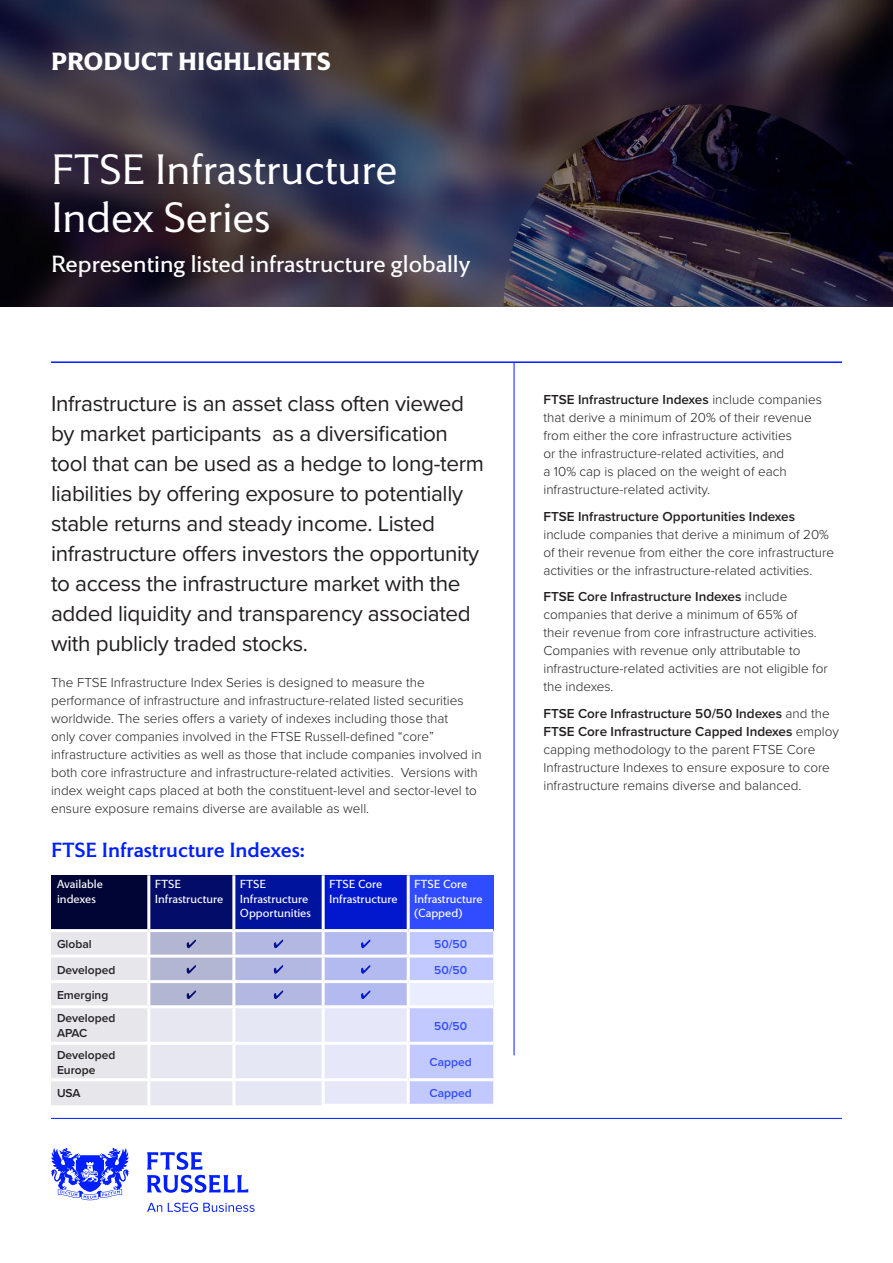
<style>
.page{position:relative;width:893px;height:1263px;background:#fff}
.page>*{position:absolute;margin:0;border:0;box-sizing:border-box;transform-origin:0 0}
.Cover_Title_29_33pt{font:300 43.5px/48px "LSEG Motto";color:#fff}
.FTSE_Wordmark_Document_type_17_17{font:700 25.5px "LSEG Motto";color:#fff}
.Cover_subtitle_16_18pt{font:24px "LSEG Motto";color:#fff}
.Intro_copy_15_20pt{font:22.5px/30px "Proxima Nova";letter-spacing:-.015em;color:#231f20}
.Body_Heading_14_18pt_blue{font:500 21px "LSEG Motto";color:#001eff}
.Body_text_9_12pt_black{font:300 13.5px/18px "Proxima Nova";color:#231f20}
.Diagram_Motto_10_12pt{font:12px/14.4px "LSEG Motto";color:#fff}
.t1{font:600 12px/15px "Proxima Nova";color:#231f20}
.t2{font:600 12px "Proxima Nova";color:#314cff}
.s1{font-weight:600}
</style>
<div class="page">
<img style="left:0;top:0;width:893px;height:306px">
<img style="left:504px;top:104px;width:389px;height:202px">
<hr style="left:51px;top:361px;width:791px;height:2px;background:#001eff">
<div style="left:51px;top:875px;width:98px;height:55px;background:#000535"></div>
<div style="left:149px;top:875px;width:85px;height:55px;background:#030c69"></div>
<div style="left:234px;top:875px;width:89px;height:55px;background:#00139d"></div>
<div style="left:323px;top:875px;width:85px;height:55px;background:#0218ce"></div>
<div style="left:408px;top:875px;width:85px;height:55px;background:#314cff"></div>
<hr style="left:147px;top:875px;width:3px;height:54px;background:#fff">
<hr style="left:232px;top:875px;width:3px;height:54px;background:#fff">
<hr style="left:322px;top:875px;width:3px;height:54px;background:#fff">
<hr style="left:407px;top:875px;width:3px;height:54px;background:#fff">
<hr style="left:51px;top:929px;width:98px;height:3px;background:#fff">
<hr style="left:149px;top:929px;width:85px;height:3px;background:#fff">
<hr style="left:234px;top:929px;width:89px;height:3px;background:#fff">
<hr style="left:323px;top:929px;width:85px;height:3px;background:#fff">
<hr style="left:408px;top:929px;width:85px;height:3px;background:#fff">
<svg style="left:51px;top:930px;width:442px;height:175px;background:#d8daf1"></svg>
<hr style="left:514px;top:362px;width:1px;height:693px;background:#001eff">
<svg style="left:51px;top:1148px;width:204px;height:64px"></svg>
<hr style="left:51px;top:1118px;width:791px;height:1px;background:#001eff">
<p class="FTSE_Wordmark_Document_type_17_17" style="left:51px;top:46px;width:281px">PRODUCT HIGHLIGHTS</p>
<p class="Cover_Title_29_33pt" style="left:51px;top:145px;width:348px">FTSE Infrastructure<br>Index Series</p>
<p class="Cover_subtitle_16_18pt" style="left:51px;top:250px;width:421px">Representing listed infrastructure globally</p>
<p class="Intro_copy_15_20pt" style="left:51px;top:388px;width:434px">Infrastructure is an asset class often viewed by market participants as a diversification tool that can be used as a hedge to long-term liabilities by offering exposure to potentially stable returns and steady income. Listed infrastructure offers investors the opportunity to access the infrastructure market with the added liquidity and transparency associated with publicly traded stocks.</p>
<p class="Body_text_9_12pt_black" style="left:51px;top:672px;width:432px">The FTSE Infrastructure Index Series is designed to measure the performance of infrastructure and infrastructure-related listed securities worldwide. The series offers a variety of indexes including those that<br>only cover companies involved in the FTSE Russell-defined “core” infrastructure activities as well as those that include companies involved in both core infrastructure and infrastructure-related activities. Versions with index weight caps placed at both the constituent-level and sector-level to ensure exposure remains diverse are available as well.</p>
<p class="Body_Heading_14_18pt_blue" style="left:51px;top:837px;width:255px">FTSE Infrastructure Indexes:</p>
<p class="Diagram_Motto_10_12pt" style="left:57px;top:877px;width:47px">Available indexes</p>
<p class="Diagram_Motto_10_12pt" style="left:155px;top:877px;width:70px">FTSE<br>Infrastructure</p>
<p class="Diagram_Motto_10_12pt" style="left:240px;top:877px;width:73px">FTSE<br>Infrastructure<br>Opportunities</p>
<p class="Diagram_Motto_10_12pt" style="left:329px;top:877px;width:70px">FTSE Core<br>Infrastructure</p>
<p class="Diagram_Motto_10_12pt" style="left:414px;top:877px;width:70px">FTSE Core<br>Infrastructure (Capped)</p>
<p class="t1" style="left:57px;top:936px;width:36px">Global</p>
<p class="t2" style="left:434px;top:935px;width:34px">50/50</p>
<p class="t1" style="left:57px;top:962px;width:60px">Developed</p>
<p class="t2" style="left:434px;top:961px;width:34px">50/50</p>
<p class="t1" style="left:57px;top:987px;width:53px">Emerging</p>
<p class="t1" style="left:57px;top:1010px;width:60px">Developed<br>APAC</p>
<p class="t2" style="left:434px;top:1017px;width:34px">50/50</p>
<p class="t1" style="left:57px;top:1047px;width:60px">Developed<br>Europe</p>
<p class="t2" style="left:430px;top:1053px;width:44px">Capped</p>
<p class="t1" style="left:57px;top:1085px;width:25px">USA</p>
<p class="t2" style="left:430px;top:1084px;width:44px">Capped</p>
<p class="Body_text_9_12pt_black" style="left:543px;top:390px;width:280px"><span class="s1">FTSE Infrastructure Indexes</span> include companies that derive a minimum of 20% of their revenue from either the core infrastructure activities<br>or the infrastructure-related activities, and<br>a 10% cap is placed on the weight of each infrastructure-related activity.</p>
<p class="Body_text_9_12pt_black" style="left:543px;top:507px;width:292px"><span class="s1">FTSE Infrastructure Opportunities Indexes </span>include companies that derive a minimum of 20% of their revenue from either the core infrastructure activities or the infrastructure-related activities.</p>
<p class="Body_text_9_12pt_black" style="left:543px;top:587px;width:286px"><span class="s1">FTSE Core Infrastructure Indexes</span> include companies that derive a minimum of 65% of<br>their revenue from core infrastructure activities.<br>Companies with revenue only attributable to infrastructure-related activities are not eligible for the indexes.</p>
<p class="Body_text_9_12pt_black" style="left:543px;top:704px;width:297px"><span class="s1">FTSE Core Infrastructure 50/50 Indexes</span> and the <span class="s1">FTSE Core Infrastructure Capped Indexes</span> employ capping methodology to the parent FTSE Core Infrastructure Indexes to ensure exposure to core infrastructure remains diverse and balanced.</p>
</div>
